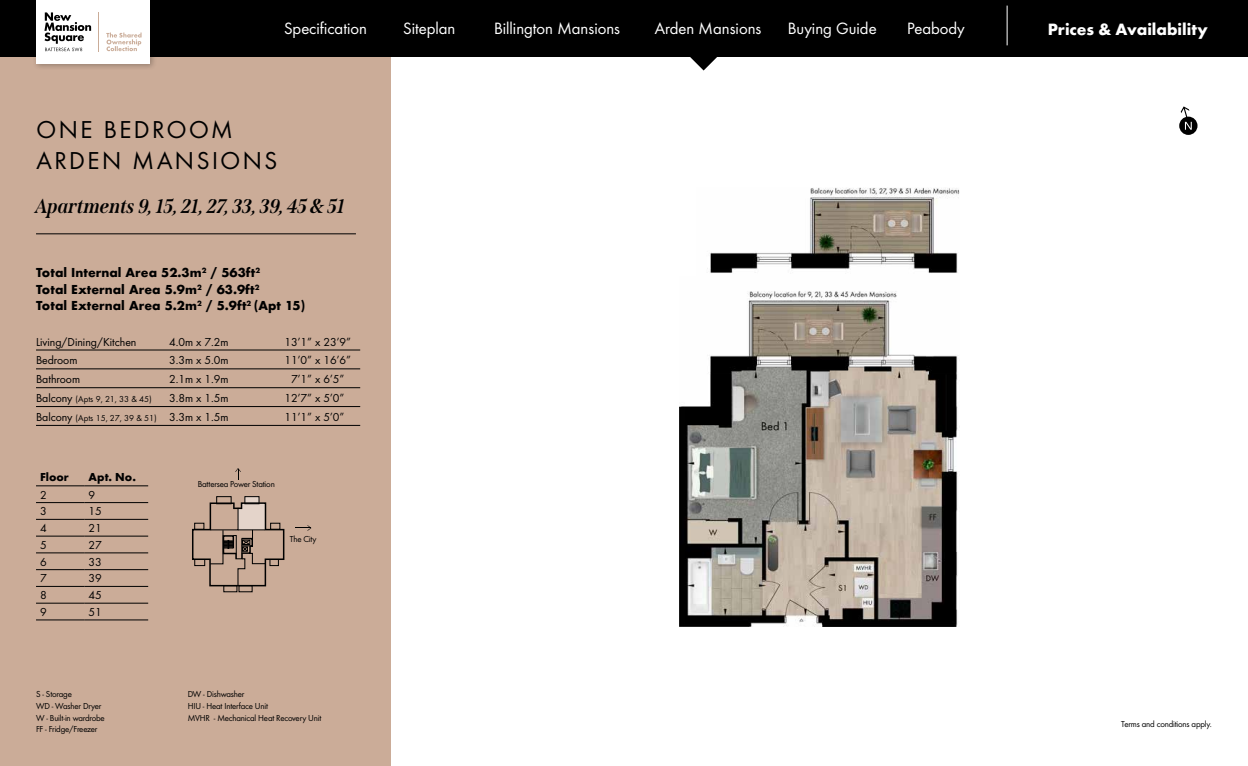
<style>
.page{position:relative;width:1248px;height:766px;background:#fff}
.page>*{position:absolute;margin:0;border:0;box-sizing:border-box;transform-origin:0 0}
.t1{font:25.4px/31.7px "Futura Boo";letter-spacing:.1em;color:#000}
.t2{font:italic 700 20px "Span";color:#000}
.t3{font:17px "Futura Boo";color:#fff}
.t4{font:700 17px "Futura";color:#fff}
.t5{font:12px "Futura Boo";color:#000}
.t6{font:700 12px/17.8px "Futura";color:#000}
.t7{font:700 12px "Futura";color:#000}
.t8{font:9px/11.8px "Futura Boo";letter-spacing:-.02em;color:#000}
.t9{font:9px "Futura Boo";color:#000}
.s1{font-size:12px}
</style>
<div class="page">
<div style="left:0;top:47px;width:390px;height:718px;background:#cbac98"></div>
<hr style="left:36px;top:350px;width:324px;height:1px;background:#000">
<hr style="left:36px;top:368px;width:324px;height:1px;background:#000">
<hr style="left:36px;top:387px;width:324px;height:1px;background:#000">
<hr style="left:36px;top:406px;width:324px;height:1px;background:#000">
<hr style="left:36px;top:425px;width:324px;height:1px;background:#000">
<hr style="left:36px;top:485px;width:49px;height:1px;background:#000">
<hr style="left:85px;top:485px;width:63px;height:1px;background:#000">
<hr style="left:36px;top:502px;width:49px;height:1px;background:#000">
<hr style="left:85px;top:502px;width:63px;height:1px;background:#000">
<hr style="left:36px;top:519px;width:49px;height:1px;background:#000">
<hr style="left:85px;top:519px;width:63px;height:1px;background:#000">
<hr style="left:36px;top:536px;width:49px;height:1px;background:#000">
<hr style="left:85px;top:536px;width:63px;height:1px;background:#000">
<hr style="left:36px;top:552px;width:49px;height:1px;background:#000">
<hr style="left:85px;top:552px;width:63px;height:1px;background:#000">
<hr style="left:36px;top:569px;width:49px;height:1px;background:#000">
<hr style="left:85px;top:569px;width:63px;height:1px;background:#000">
<hr style="left:36px;top:586px;width:49px;height:1px;background:#000">
<hr style="left:85px;top:586px;width:63px;height:1px;background:#000">
<hr style="left:36px;top:602px;width:49px;height:1px;background:#000">
<hr style="left:85px;top:602px;width:63px;height:1px;background:#000">
<hr style="left:36px;top:619px;width:49px;height:1px;background:#000">
<hr style="left:85px;top:619px;width:63px;height:1px;background:#000">
<img style="left:679px;top:374px;width:279px;height:252px">
<div style="left:1179px;top:117px;width:18px;height:18px;background:#000;border-radius:50%"></div>
<svg style="left:1180px;top:106px;width:11px;height:24px"></svg>
<hr style="left:36px;top:233px;width:320px;height:1px;background:#000">
<img style="left:707px;top:187px;width:252px;height:187px">
<svg style="left:192px;top:496px;width:93px;height:91px"></svg>
<div style="left:216px;top:496px;width:15px;height:8px;border:1px solid #000"></div>
<div style="left:194px;top:523px;width:10px;height:6px;border:1px solid #000"></div>
<div style="left:270px;top:523px;width:10px;height:6px;border:1px solid #000"></div>
<div style="left:270px;top:559px;width:8px;height:6px;border:1px solid #000"></div>
<div style="left:194px;top:559px;width:11px;height:6px;border:1px solid #000"></div>
<div style="left:223px;top:585px;width:14px;height:7px;border:1px solid #000"></div>
<div style="left:239px;top:585px;width:13px;height:7px;border:1px solid #000"></div>
<div style="left:244px;top:496px;width:15px;height:8px;border:1px solid #000"></div>
<div style="left:0;top:0;width:1247px;height:57px;background:#000"></div>
<hr style="left:1006px;top:6px;width:1px;height:39px;background:#fff">
<svg style="left:690px;top:57px;width:27px;height:13px"></svg>
<div style="left:33px;top:0;width:124px;height:71px;background:#000;opacity:.25"></div>
<div style="left:36px;top:0;width:113px;height:63px;background:#fff"></div>
<svg style="left:44px;top:12px;width:47px;height:39px"></svg>
<svg style="left:106px;top:32px;width:35px;height:19px"></svg>
<hr style="left:99px;top:12px;width:1px;height:39px;background:#caac98">
<svg style="left:235px;top:468px;width:6px;height:11px"></svg>
<svg style="left:295px;top:525px;width:16px;height:5px"></svg>
<h3 class="t3" style="left:284px;top:17px;width:84px">Specification</h3>
<h3 class="t3" style="left:403px;top:17px;width:54px">Siteplan</h3>
<h3 class="t3" style="left:494px;top:17px;width:128px">Billington Mansions</h3>
<h3 class="t3" style="left:655px;top:17px;width:108px">Arden Mansions</h3>
<h3 class="t3" style="left:787px;top:17px;width:90px">Buying Guide</h3>
<h3 class="t3" style="left:907px;top:17px;width:59px">Peabody</h3>
<h3 class="t4" style="left:1047px;top:17px;width:161px">Prices &amp; Availability</h3>
<h1 class="t1" style="left:36px;top:112px;width:242px">ONE BEDROOM<br>ARDEN MANSIONS</h1>
<h2 class="t2" style="left:36px;top:194px;width:311px">Apartments 9, 15, 21, 27, 33, 39, 45 &amp; 51</h2>
<h3 class="t6" style="left:36px;top:263px;width:225px">Total Internal Area 52.3m<sup>2</sup> / 563ft<sup>2<br></sup>Total External Area 5.9m<sup>2</sup> / 63.9ft<sup>2</sup></h3>
<h3 class="t6" style="left:36px;top:296px;width:271px">Total External Area 5.2m<sup>2</sup> / 5.9ft<sup>2</sup> (Apt 15)</h3>
<h3 class="t5" style="left:36px;top:333px;width:102px">Living/Dining/Kitchen</h3>
<h3 class="t5" style="left:169px;top:333px;width:61px">4.0m x 7.2m</h3>
<h3 class="t5" style="left:284px;top:333px;width:68px">13’1” x 23’9”</h3>
<h3 class="t5" style="left:36px;top:352px;width:43px">Bedroom</h3>
<h3 class="t5" style="left:169px;top:352px;width:61px">3.3m x 5.0m</h3>
<h3 class="t5" style="left:284px;top:352px;width:68px">11’0” x 16’6”</h3>
<h3 class="t5" style="left:36px;top:371px;width:46px">Bathroom</h3>
<h3 class="t5" style="left:169px;top:371px;width:61px">2.1m x 1.9m</h3>
<h3 class="t5" style="left:291px;top:371px;width:55px">7’1” x 6’5”</h3>
<p class="t9" style="left:36px;top:393px;width:117px"><span class="s1">Balcony</span> (Apts 9, 21, 33 &amp; 45)</p>
<h3 class="t5" style="left:169px;top:390px;width:61px">3.8m x 1.5m</h3>
<h3 class="t5" style="left:284px;top:390px;width:61px">12’7” x 5’0”</h3>
<p class="t9" style="left:36px;top:411px;width:194px"><span class="s1">Balcony</span> (Apts 15, 27, 39 &amp; 51) <span class="s1">3.3m x 1.5m</span></p>
<h3 class="t5" style="left:284px;top:408px;width:61px">11’1” x 5’0”</h3>
<h3 class="t7" style="left:40px;top:468px;width:30px">Floor</h3>
<h3 class="t7" style="left:89px;top:468px;width:49px">Apt. No.</h3>
<h3 class="t5" style="left:40px;top:486px;width:8px">2</h3>
<h3 class="t5" style="left:89px;top:486px;width:8px">9</h3>
<h3 class="t5" style="left:40px;top:503px;width:8px">3</h3>
<h3 class="t5" style="left:89px;top:503px;width:15px">15</h3>
<h3 class="t5" style="left:40px;top:519px;width:8px">4</h3>
<h3 class="t5" style="left:89px;top:519px;width:15px">21</h3>
<h3 class="t5" style="left:40px;top:536px;width:8px">5</h3>
<h3 class="t5" style="left:89px;top:536px;width:15px">27</h3>
<h3 class="t5" style="left:40px;top:553px;width:8px">6</h3>
<h3 class="t5" style="left:89px;top:553px;width:15px">33</h3>
<h3 class="t5" style="left:40px;top:570px;width:8px">7</h3>
<h3 class="t5" style="left:89px;top:570px;width:15px">39</h3>
<h3 class="t5" style="left:40px;top:586px;width:8px">8</h3>
<h3 class="t5" style="left:89px;top:586px;width:15px">45</h3>
<h3 class="t5" style="left:40px;top:603px;width:8px">9</h3>
<h3 class="t5" style="left:89px;top:603px;width:15px">51</h3>
<p class="t8" style="left:198px;top:478px;width:79px">Battersea Power Station</p>
<p class="t8" style="left:290px;top:532px;width:28px">The City</p>
<p class="t8" style="left:36px;top:687px;width:70px">S - Storage<br>WD - Washer Dryer<br>W - Built-in wardrobe<br>FF - Fridge/Freezer</p>
<p class="t8" style="left:188px;top:687px;width:135px">DW - Dishwasher<br>HIU - Heat Interface Unit<br>MVHR - Mechanical Heat Recovery Unit</p>
<p class="t8" style="left:1121px;top:717px;width:92px">Terms and conditions apply.</p>
</div>
